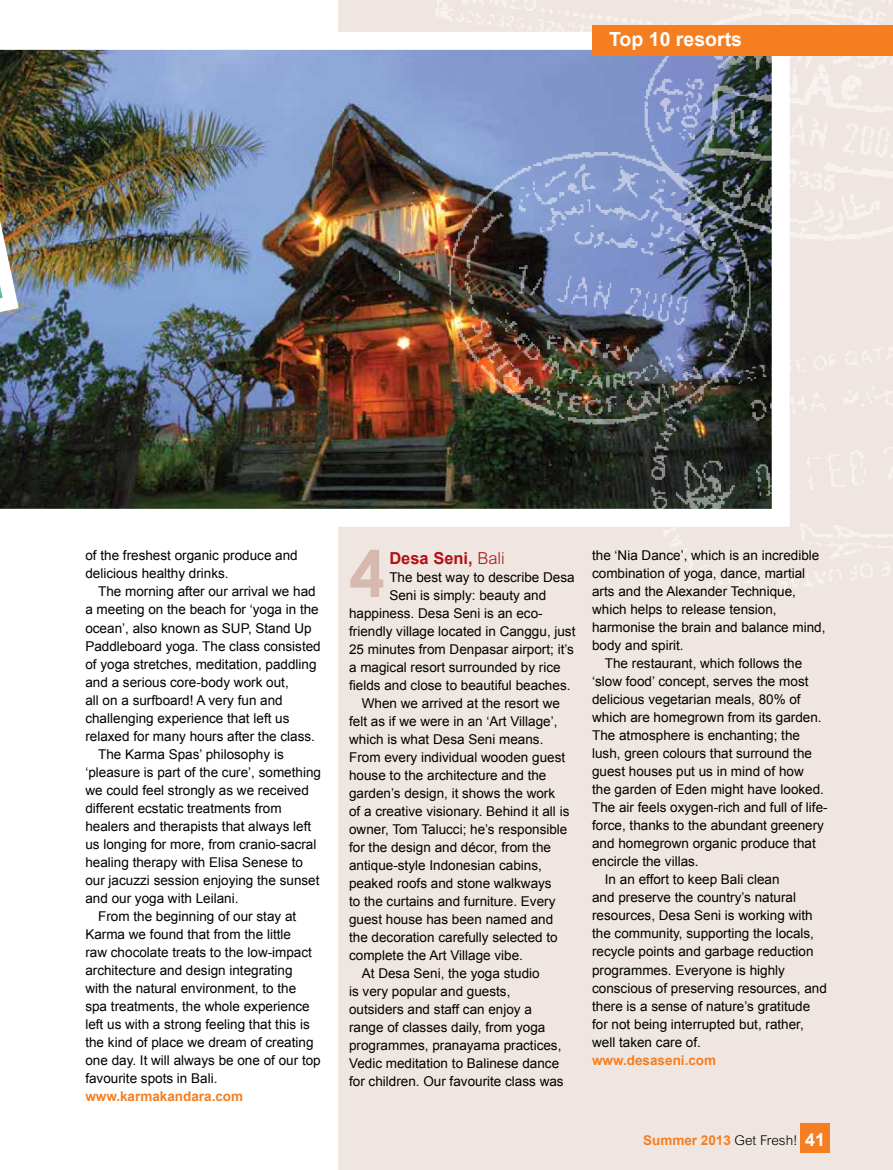
<style>
.page{position:relative;width:893px;height:1170px;background:#fff}
.page>*{position:absolute;margin:0;border:0;box-sizing:border-box;transform-origin:0 0}
.t1{font:700 64.2px "Century Gothic";color:#d7b8ae}
.t2{font:700 19.5px "Arial";color:#fff}
.t3{font:700 16.5px "Arial";color:#b11116}
.t4{font:13.5px/18px "Arial";color:#000}
.t5{font:700 13.5px "Arial";color:#f57e20}
.s1{font-weight:300}
.s2{font-weight:300;color:#000}
.s3{font-size:18px;color:#fff}
</style>
<div class="page">
<div style="left:339px;top:0;width:554px;height:1169px;background:#f0e6e1"></div>
<img style="left:0;top:49px;width:339px;height:460px">
<img style="left:0;top:49px;width:27px;height:344px">
<img style="left:339px;top:0;width:554px;height:597px">
<div style="left:800px;top:1123px;width:29px;height:29px;background:#f57e20"></div>
<div style="left:592px;top:25px;width:301px;height:30px;background:#f57e20"></div>
<h2 class="t2" style="left:609px;top:26px;width:134px">Top 10 resorts</h2>
<p class="t4" style="left:85px;top:547px;width:214px">of the freshest organic produce and delicious healthy drinks.</p>
<p class="t4" style="left:98px;top:583px;width:219px">The morning after our arrival we had</p>
<p class="t4" style="left:85px;top:601px;width:235px">a meeting on the beach for ‘yoga in the</p>
<p class="t4" style="left:85px;top:619px;width:228px">ocean’, also known as SUP, Stand Up</p>
<p class="t4" style="left:85px;top:637px;width:237px">Paddleboard yoga. The class consisted</p>
<p class="t4" style="left:85px;top:655px;width:233px">of yoga stretches, meditation, paddling</p>
<p class="t4" style="left:85px;top:673px;width:205px">and a serious core-body work out,</p>
<p class="t4" style="left:85px;top:691px;width:199px">all on a surfboard! A very fun and</p>
<p class="t4" style="left:85px;top:709px;width:206px">challenging experience that left us</p>
<p class="t4" style="left:85px;top:726px;width:231px">relaxed for many hours after the class.</p>
<p class="t4" style="left:98px;top:744px;width:187px">The Karma Spas’ philosophy is</p>
<p class="t4" style="left:85px;top:762px;width:237px">‘pleasure is part of the cure’, something</p>
<p class="t4" style="left:85px;top:780px;width:225px">we could feel strongly as we received</p>
<p class="t4" style="left:85px;top:798px;width:198px">different ecstatic treatments from</p>
<p class="t4" style="left:85px;top:816px;width:227px">healers and therapists that always left</p>
<p class="t4" style="left:85px;top:834px;width:233px">us longing for more, from cranio-sacral</p>
<p class="t4" style="left:85px;top:852px;width:219px">healing therapy with Elisa Senese to</p>
<p class="t4" style="left:85px;top:870px;width:236px">our jacuzzi session enjoying the sunset</p>
<p class="t4" style="left:85px;top:888px;width:155px">and our yoga with Leilani.</p>
<p class="t4" style="left:98px;top:906px;width:200px">From the beginning of our stay at</p>
<p class="t4" style="left:85px;top:924px;width:207px">Karma we found that from the little</p>
<p class="t4" style="left:85px;top:942px;width:228px">raw chocolate treats to the low-impact</p>
<p class="t4" style="left:85px;top:960px;width:209px">architecture and design integrating</p>
<p class="t4" style="left:85px;top:978px;width:212px">with the natural environment, to the</p>
<p class="t4" style="left:85px;top:996px;width:226px">spa treatments, the whole experience</p>
<p class="t4" style="left:85px;top:1014px;width:226px">left us with a strong feeling that this is</p>
<p class="t4" style="left:85px;top:1032px;width:230px">the kind of place we dream of creating</p>
<p class="t4" style="left:85px;top:1050px;width:237px">one day. It will always be one of our top</p>
<p class="t4" style="left:85px;top:1068px;width:134px">favourite spots in Bali.</p>
<p class="t5" style="left:85px;top:1086px;width:159px">www.karmakandara.com</p>
<h1 class="t1" style="left:349px;top:525px;width:37px">4</h1>
<p class="t3" style="left:389px;top:547px;width:117px">Desa Seni, <span class="s1">Bali</span></p>
<p class="t4" style="left:389px;top:568px;width:187px">The best way to describe Desa</p>
<p class="t4" style="left:389px;top:586px;width:158px">Seni is simply: beauty and</p>
<p class="t4" style="left:349px;top:604px;width:195px">happiness. Desa Seni is an eco-</p>
<p class="t4" style="left:349px;top:622px;width:228px">friendly village located in Canggu, just</p>
<p class="t4" style="left:349px;top:640px;width:226px">25 minutes from Denpasar airport; it’s</p>
<p class="t4" style="left:349px;top:658px;width:213px">a magical resort surrounded by rice</p>
<p class="t4" style="left:349px;top:676px;width:223px">fields and close to beautiful beaches.</p>
<p class="t4" style="left:362px;top:694px;width:200px">When we arrived at the resort we</p>
<p class="t4" style="left:349px;top:712px;width:210px">felt as if we were in an ‘Art Village’,</p>
<p class="t4" style="left:349px;top:730px;width:196px">which is what Desa Seni means.</p>
<p class="t4" style="left:349px;top:748px;width:218px">From every individual wooden guest</p>
<p class="t4" style="left:349px;top:766px;width:199px">house to the architecture and the</p>
<p class="t4" style="left:349px;top:784px;width:208px">garden’s design, it shows the work</p>
<p class="t4" style="left:349px;top:802px;width:222px">of a creative visionary. Behind it all is</p>
<p class="t4" style="left:349px;top:820px;width:220px">owner, Tom Talucci; he’s responsible</p>
<p class="t4" style="left:349px;top:838px;width:203px">for the design and décor, from the</p>
<p class="t4" style="left:349px;top:856px;width:194px">antique-style Indonesian cabins,</p>
<p class="t4" style="left:349px;top:874px;width:204px">peaked roofs and stone walkways</p>
<p class="t4" style="left:349px;top:892px;width:208px">to the curtains and furniture. Every</p>
<p class="t4" style="left:349px;top:910px;width:206px">guest house has been named and</p>
<p class="t4" style="left:349px;top:928px;width:210px">the decoration carefully selected to</p>
<p class="t4" style="left:349px;top:946px;width:175px">complete the Art Village vibe.</p>
<p class="t4" style="left:362px;top:964px;width:179px">At Desa Seni, the yoga studio</p>
<p class="t4" style="left:349px;top:982px;width:163px">is very popular and guests,</p>
<p class="t4" style="left:349px;top:1000px;width:184px">outsiders and staff can enjoy a</p>
<p class="t4" style="left:349px;top:1018px;width:198px">range of classes daily, from yoga</p>
<p class="t4" style="left:349px;top:1036px;width:214px">programmes, pranayama practices,</p>
<p class="t4" style="left:349px;top:1054px;width:212px">Vedic meditation to Balinese dance</p>
<p class="t4" style="left:349px;top:1072px;width:216px">for children. Our favourite class was</p>
<p class="t4" style="left:592px;top:546px;width:229px">the ‘Nia Dance’, which is an incredible</p>
<p class="t4" style="left:592px;top:564px;width:215px">combination of yoga, dance, martial</p>
<p class="t4" style="left:592px;top:582px;width:205px">arts and the Alexander Technique,</p>
<p class="t4" style="left:592px;top:600px;width:186px">which helps to release tension,</p>
<p class="t4" style="left:592px;top:618px;width:235px">harmonise the brain and balance mind,</p>
<p class="t4" style="left:592px;top:636px;width:93px">body and spirit.</p>
<p class="t4" style="left:605px;top:654px;width:199px">The restaurant, which follows the</p>
<p class="t4" style="left:592px;top:672px;width:218px">‘slow food’ concept, serves the most</p>
<p class="t4" style="left:592px;top:690px;width:210px">delicious vegetarian meals, 80% of</p>
<p class="t4" style="left:592px;top:708px;width:231px">which are homegrown from its garden.</p>
<p class="t4" style="left:592px;top:726px;width:209px">The atmosphere is enchanting; the</p>
<p class="t4" style="left:592px;top:744px;width:221px">lush, green colours that surround the</p>
<p class="t4" style="left:592px;top:762px;width:213px">guest houses put us in mind of how</p>
<p class="t4" style="left:592px;top:780px;width:233px">the garden of Eden might have looked.</p>
<p class="t4" style="left:592px;top:798px;width:237px">The air feels oxygen-rich and full of life-</p>
<p class="t4" style="left:592px;top:816px;width:233px">force, thanks to the abundant greenery</p>
<p class="t4" style="left:592px;top:834px;width:225px">and homegrown organic produce that</p>
<p class="t4" style="left:592px;top:852px;width:108px">encircle the villas.</p>
<p class="t4" style="left:605px;top:870px;width:176px">In an effort to keep Bali clean</p>
<p class="t4" style="left:592px;top:888px;width:205px">and preserve the country’s natural</p>
<p class="t4" style="left:592px;top:906px;width:222px">resources, Desa Seni is working with</p>
<p class="t4" style="left:592px;top:924px;width:223px">the community, supporting the locals,</p>
<p class="t4" style="left:592px;top:942px;width:223px">recycle points and garbage reduction</p>
<p class="t4" style="left:592px;top:960px;width:194px">programmes. Everyone is highly</p>
<p class="t4" style="left:592px;top:978px;width:236px">conscious of preserving resources, and</p>
<p class="t4" style="left:592px;top:996px;width:220px">there is a sense of nature’s gratitude</p>
<p class="t4" style="left:592px;top:1014px;width:213px">for not being interrupted but, rather,</p>
<p class="t4" style="left:592px;top:1032px;width:110px">well taken care of.</p>
<p class="t5" style="left:592px;top:1050px;width:126px">www.desaseni.com</p>
<p class="t5" style="left:643px;top:1131px;width:183px">Summer 2013 <span class="s2">Get Fresh!</span> <span class="s3">41</span></p>
</div>
